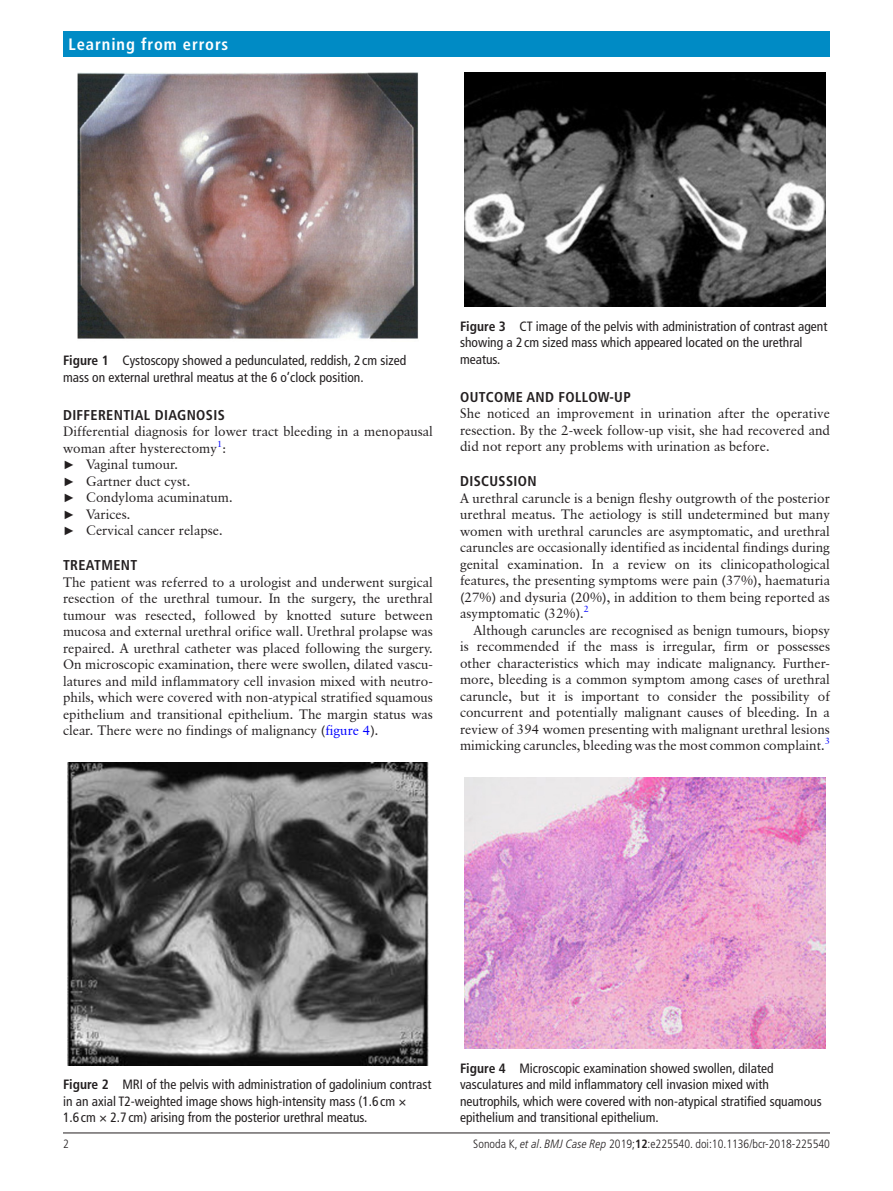
<style>
.page{position:relative;width:893px;height:1191px;background:#fff}
.page>*{position:absolute;margin:0;border:0;box-sizing:border-box;transform-origin:0 0}
.t1{font:700 condensed 16.5px "Frutiger LT Pro";color:#fff}
.t2{font:700 condensed 14.25px "Frutiger LT Pro";letter-spacing:.025em;color:#231f20}
.t3{font:13.5px/16.5px "Classical Garamond BT";color:#231f20;text-align:justify}
.t4{font:condensed 13.5px/16.5px "Frutiger LT Pro";color:#231f20}
.t5{font:300 condensed 12px "Frutiger LT Pro";color:#231f20}
.s1{font-weight:700}
.s2{font-family:"Arial";font-size:12px}
.s3{color:#00f}
.s4{font-style:italic}
</style>
<div class="page">
<hr style="left:63px;top:1132px;width:767px;height:1px;background:#231f20">
<div style="left:63px;top:31px;width:767px;height:25px;background:#008bc5"></div>
<img style="left:78px;top:72px;width:340px;height:267px">
<img style="left:67px;top:763px;width:362px;height:302px">
<img style="left:464px;top:72px;width:362px;height:235px">
<img style="left:464px;top:777px;width:362px;height:271px">
<p class="t1" style="left:69px;top:34px;width:161px">LEARNING FROM ERRORS</p>
<p class="t4" style="left:63px;top:352px;width:345px"><span class="s1">FIGURE 1</span> Cystoscopy showed a pedunculated, reddish, 2 cm sized mass on external urethral meatus at the 6 o’clock position.</p>
<p class="t2" style="left:63px;top:406px;width:162px">DIFFERENTIAL DIAGNOSIS</p>
<p class="t3" style="left:63px;top:423px;width:371px;text-align:left">Differential diagnosis for lower tract bleeding in a menopausal woman after hysterectomy<sup>1</sup>:<br><span class="s2">►</span> Vaginal tumour.<br><span class="s2">►</span> Gartner duct cyst.<br><span class="s2">►</span> Condyloma acuminatum.<br><span class="s2">►</span> Varices.<br><span class="s2">►</span> Cervical cancer relapse.</p>
<p class="t2" style="left:63px;top:557px;width:74px">TREATMENT</p>
<p class="t3" style="left:63px;top:574px;width:371px">The patient was referred to a urologist and underwent surgical resection of the urethral tumour. In the surgery, the urethral tumour was resected, followed by knotted suture between mucosa and external urethral orifice wall. Urethral prolapse was repaired. A urethral catheter was placed following the surgery.<br>On microscopic examination, there were swollen, dilated vascu&shy;latures and mild inflammatory cell invasion mixed with neutro&shy;phils, which were covered with non-atypical stratified squamous epithelium and transitional epithelium. The margin status was clear. There were no findings of malignancy (<span class="s3">figure 4</span>).</p>
<p class="t4" style="left:460px;top:318px;width:369px"><span class="s1">FIGURE 3</span> CT image of the pelvis with administration of contrast agent showing a 2 cm sized mass which appeared located on the urethral meatus.</p>
<p class="t2" style="left:460px;top:388px;width:172px">OUTCOME AND FOLLOW-UP</p>
<p class="t3" style="left:460px;top:405px;width:371px">She noticed an improvement in urination after the operative resection. By the 2-week follow-up visit, she had recovered and did not report any problems with urination as before.</p>
<p class="t2" style="left:460px;top:473px;width:78px">DISCUSSION</p>
<p class="t3" style="left:460px;top:489px;width:371px">A urethral caruncle is a benign fleshy outgrowth of the posterior urethral meatus. The aetiology is still undetermined but many women with urethral caruncles are asymptomatic, and urethral caruncles are occasionally identified as incidental findings during genital examination. In a review on its clinicopathological features, the presenting symptoms were pain (37%), haematuria (27%) and dysuria (20%), in addition to them being reported as asymptomatic (32%).<sup>2</sup></p>
<p class="t3" style="left:460px;top:621px;width:371px;text-indent:14px">Although caruncles are recognised as benign tumours, biopsy is recommended if the mass is irregular, firm or possesses other characteristics which may indicate malignancy. Further&shy;more, bleeding is a common symptom among cases of urethral caruncle, but it is important to consider the possibility of concurrent and potentially malignant causes of bleeding. In a review of 394 women presenting with malignant urethral lesions mimicking caruncles, bleeding was the most common complaint.<sup>3</sup></p>
<p class="t4" style="left:63px;top:1076px;width:370px"><span class="s1">FIGURE 2</span> MRI of the pelvis with administration of gadolinium contrast in an axial T2-weighted image shows high-intensity mass (1.6 cm ×<br>1.6 cm × 2.7 cm) arising from the posterior urethral meatus.</p>
<p class="t4" style="left:460px;top:1059px;width:363px"><span class="s1">FIGURE 4</span> Microscopic examination showed swollen, dilated vasculatures and mild inflammatory cell invasion mixed with neutrophils, which were covered with non-atypical stratified squamous epithelium and transitional epithelium.</p>
<p class="t5" style="left:63px;top:1136px;width:7px">2</p>
<p class="t5" style="left:473px;top:1136px;width:358px">Sonoda K, <span class="s4">et al</span>. <span class="s4">BMJ Case Rep</span> 2019;<span class="s1">12</span>:e225540. doi:10.1136/bcr-2018-225540</p>
</div>
